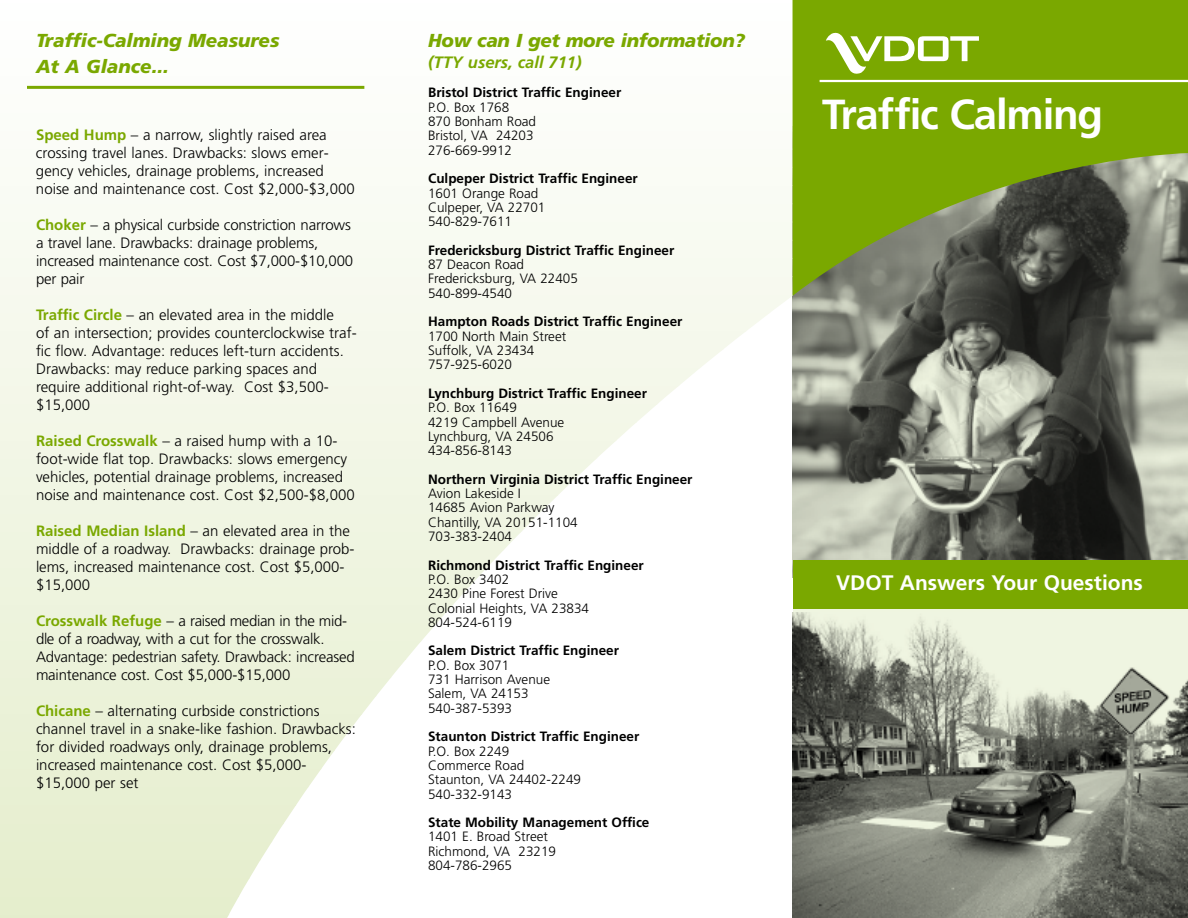
<style>
.page{position:relative;width:1188px;height:918px;background:#fff}
.page>*{position:absolute;margin:0;border:0;box-sizing:border-box;transform-origin:0 0}
.t1{font:700 42px "Frutiger";letter-spacing:-.03em;color:#fff}
.t2{font:700 21px "Frutiger";color:#fff}
.t3{font:italic 900 18.75px/25.5px "Frutiger";letter-spacing:-.005em;color:#7aa800}
.t4{font:italic 700 16.5px "Frutiger";color:#7aa800}
.t5{font:300 15px/18px "Frutiger";color:#000}
.t6{font:300 13.5px/14.2px "Frutiger";color:#000}
.t7{font:700 13.5px "Frutiger";color:#000}
.s1{font-weight:700;color:#7aa800}
</style>
<div class="page">
<img style="left:793px;top:296px;width:395px;height:264px">
<hr style="left:0;top:915px;width:793px;height:3px;background:#e4edcc">
<svg style="left:0;top:897px;width:793px;height:17px"></svg>
<svg style="left:0;top:879px;width:793px;height:17px"></svg>
<svg style="left:0;top:860px;width:793px;height:18px"></svg>
<svg style="left:0;top:842px;width:793px;height:18px"></svg>
<svg style="left:0;top:824px;width:793px;height:18px"></svg>
<svg style="left:0;top:806px;width:793px;height:17px"></svg>
<svg style="left:0;top:787px;width:793px;height:18px"></svg>
<svg style="left:0;top:769px;width:793px;height:18px"></svg>
<svg style="left:0;top:751px;width:793px;height:18px"></svg>
<svg style="left:0;top:733px;width:793px;height:17px"></svg>
<svg style="left:0;top:715px;width:793px;height:17px"></svg>
<svg style="left:0;top:696px;width:793px;height:18px"></svg>
<svg style="left:0;top:678px;width:793px;height:18px"></svg>
<svg style="left:0;top:660px;width:793px;height:17px;fill:#ecf2da"></svg>
<svg style="left:0;top:642px;width:793px;height:17px;fill:#ecf3db"></svg>
<svg style="left:0;top:623px;width:793px;height:18px;fill:#edf3dc"></svg>
<svg style="left:0;top:605px;width:793px;height:18px;fill:#edf3dd"></svg>
<div style="left:0;top:587px;width:469px;height:18px;background:#eef4de"></div>
<svg style="left:0;top:569px;width:793px;height:17px;fill:#eef4df"></svg>
<svg style="left:0;top:550px;width:793px;height:18px;fill:#eff4e0"></svg>
<svg style="left:0;top:532px;width:793px;height:18px;fill:#eff5e1"></svg>
<svg style="left:0;top:514px;width:793px;height:18px;fill:#f0f5e2"></svg>
<svg style="left:0;top:496px;width:793px;height:17px;fill:#f0f5e3"></svg>
<div style="left:0;top:478px;width:793px;height:17px;background:linear-gradient(to right,#ecf3db,#fefefc)"></div>
<div style="left:0;top:459px;width:793px;height:18px;background:linear-gradient(to right,#edf3dd,#fdfefb)"></div>
<div style="left:0;top:441px;width:793px;height:18px;background:linear-gradient(to right,#eef3de,#fcfdf9)"></div>
<div style="left:0;top:423px;width:793px;height:17px;background:linear-gradient(to right,#f0f5e0,#fbfdf8)"></div>
<div style="left:0;top:405px;width:793px;height:17px;background:linear-gradient(to right,#f0f5e2,#fbfcf7)"></div>
<div style="left:0;top:386px;width:793px;height:18px;background:linear-gradient(to right,#f1f5e4,#fafbf5)"></div>
<div style="left:0;top:368px;width:793px;height:18px;background:#f4f8ea"></div>
<div style="left:0;top:350px;width:793px;height:18px;background:#f5f8eb"></div>
<div style="left:0;top:332px;width:793px;height:17px;background:#f5f8ec"></div>
<div style="left:0;top:313px;width:793px;height:18px;background:#f6f9ed"></div>
<div style="left:0;top:295px;width:793px;height:18px;background:#f6f9ee"></div>
<div style="left:0;top:277px;width:793px;height:18px;background:#f7f9ef"></div>
<div style="left:0;top:259px;width:793px;height:17px;background:#f7faf0"></div>
<div style="left:0;top:241px;width:793px;height:17px;background:#f8faf1"></div>
<div style="left:0;top:222px;width:793px;height:18px;background:#f8fbf2"></div>
<div style="left:0;top:204px;width:793px;height:18px;background:#f9fbf3"></div>
<div style="left:0;top:186px;width:793px;height:18px;background:#f9fbf4"></div>
<div style="left:0;top:168px;width:793px;height:17px;background:#fafcf5"></div>
<div style="left:0;top:149px;width:793px;height:18px;background:#fafcf6"></div>
<div style="left:0;top:131px;width:793px;height:18px;background:#fbfcf7"></div>
<div style="left:0;top:113px;width:793px;height:18px;background:#fbfdf8"></div>
<div style="left:0;top:95px;width:793px;height:17px;background:#fcfdf9"></div>
<div style="left:0;top:76px;width:793px;height:18px;background:#fcfdfa"></div>
<div style="left:0;top:58px;width:793px;height:18px;background:#fdfefb"></div>
<img style="left:793px;top:613px;width:395px;height:305px">
<hr style="left:27px;top:86px;width:337px;height:3px;background:#7aa800">
<svg style="left:793px;top:0;width:395px;height:296px;background:#739220"></svg>
<svg style="left:826px;top:33px;width:153px;height:41px"></svg>
<div style="left:793px;top:560px;width:395px;height:49px;background:#7aa800"></div>
<hr style="left:820px;top:80px;width:368px;height:2px;background:#fff">
<p class="t3" style="left:36px;top:29px;width:245px">Traffic-Calming Measures<br>At A Glance...</p>
<p class="t5" style="left:36px;top:127px;width:320px"><span class="s1">Speed Hump</span> – a narrow, slightly raised area crossing travel lanes. Drawbacks: slows emer&shy;gency vehicles, drainage problems, increased noise and maintenance cost. Cost $2,000-$3,000</p>
<p class="t5" style="left:36px;top:217px;width:319px"><span class="s1">Choker</span> – a physical curbside constriction narrows a travel lane. Drawbacks: drainage problems, increased maintenance cost. Cost $7,000-$10,000 per pair</p>
<p class="t5" style="left:36px;top:307px;width:322px"><span class="s1">Traffic Circle</span> – an elevated area in the middle<br>of an intersection; provides counterclockwise traf&shy;fic flow. Advantage: reduces left-turn accidents.<br>Drawbacks: may reduce parking spaces and require additional right-of-way. Cost $3,500- $15,000</p>
<p class="t5" style="left:36px;top:433px;width:320px"><span class="s1">Raised Crosswalk</span> – a raised hump with a 10- foot-wide flat top. Drawbacks: slows emergency vehicles, potential drainage problems, increased noise and maintenance cost. Cost $2,500-$8,000</p>
<p class="t5" style="left:36px;top:523px;width:320px"><span class="s1">Raised Median Island</span> – an elevated area in the middle of a roadway. Drawbacks: drainage prob&shy;lems, increased maintenance cost. Cost $5,000- $15,000</p>
<p class="t5" style="left:36px;top:613px;width:320px"><span class="s1">Crosswalk Refuge</span> – a raised median in the mid&shy;dle of a roadway, with a cut for the crosswalk.<br>Advantage: pedestrian safety. Drawback: increased maintenance cost. Cost $5,000-$15,000</p>
<p class="t5" style="left:36px;top:703px;width:321px"><span class="s1">Chicane</span> – alternating curbside constrictions channel travel in a snake-like fashion. Drawbacks: for divided roadways only, drainage problems, increased maintenance cost. Cost $5,000- $15,000 per set</p>
<p class="t3" style="left:428px;top:29px;width:319px">How can I get more information?</p>
<p class="t4" style="left:428px;top:56px;width:155px">(TTY users, call 711)</p>
<p class="t7" style="left:428px;top:87px;width:195px">Bristol District Traffic Engineer</p>
<p class="t6" style="left:428px;top:101px;width:110px">P.O. Box 1768<br>870 Bonham Road<br>Bristol, VA 24203<br>276-669-9912</p>
<p class="t7" style="left:428px;top:173px;width:211px">Culpeper District Traffic Engineer</p>
<p class="t6" style="left:428px;top:187px;width:119px">1601 Orange Road<br>Culpeper, VA 22701<br>540-829-7611</p>
<p class="t7" style="left:428px;top:245px;width:248px">Fredericksburg District Traffic Engineer</p>
<p class="t6" style="left:428px;top:258px;width:151px">87 Deacon Road<br>Fredericksburg, VA 22405<br>540-899-4540</p>
<p class="t7" style="left:428px;top:316px;width:256px">Hampton Roads District Traffic Engineer</p>
<p class="t6" style="left:428px;top:330px;width:140px">1700 North Main Street<br>Suffolk, VA 23434<br>757-925-6020</p>
<p class="t7" style="left:428px;top:388px;width:220px">Lynchburg District Traffic Engineer</p>
<p class="t6" style="left:428px;top:401px;width:138px">P.O. Box 11649<br>4219 Campbell Avenue<br>Lynchburg, VA 24506<br>434-856-8143</p>
<p class="t7" style="left:428px;top:474px;width:266px">Northern Virginia District Traffic Engineer</p>
<p class="t6" style="left:428px;top:487px;width:151px">Avion Lakeside I<br>14685 Avion Parkway<br>Chantilly, VA 20151-1104<br>703-383-2404</p>
<p class="t7" style="left:428px;top:559px;width:217px">Richmond District Traffic Engineer</p>
<p class="t6" style="left:428px;top:573px;width:162px">P.O. Box 3402<br>2430 Pine Forest Drive<br>Colonial Heights, VA 23834<br>804-524-6119</p>
<p class="t7" style="left:428px;top:645px;width:192px">Salem District Traffic Engineer</p>
<p class="t6" style="left:428px;top:659px;width:124px">P.O. Box 3071<br>731 Harrison Avenue<br>Salem, VA 24153<br>540-387-5393</p>
<p class="t7" style="left:428px;top:731px;width:213px">Staunton District Traffic Engineer</p>
<p class="t6" style="left:428px;top:745px;width:155px">P.O. Box 2249<br>Commerce Road<br>Staunton, VA 24402-2249<br>540-332-9143</p>
<p class="t7" style="left:428px;top:817px;width:223px">State Mobility Management Office</p>
<p class="t6" style="left:428px;top:831px;width:129px">1401 E. Broad Street<br>Richmond, VA 23219<br>804-786-2965</p>
<h1 class="t1" style="left:822px;top:98px;width:283px">Traffic Calming</h1>
<h2 class="t2" style="left:836px;top:575px;width:308px">VDOT Answers Your Questions</h2>
</div>
